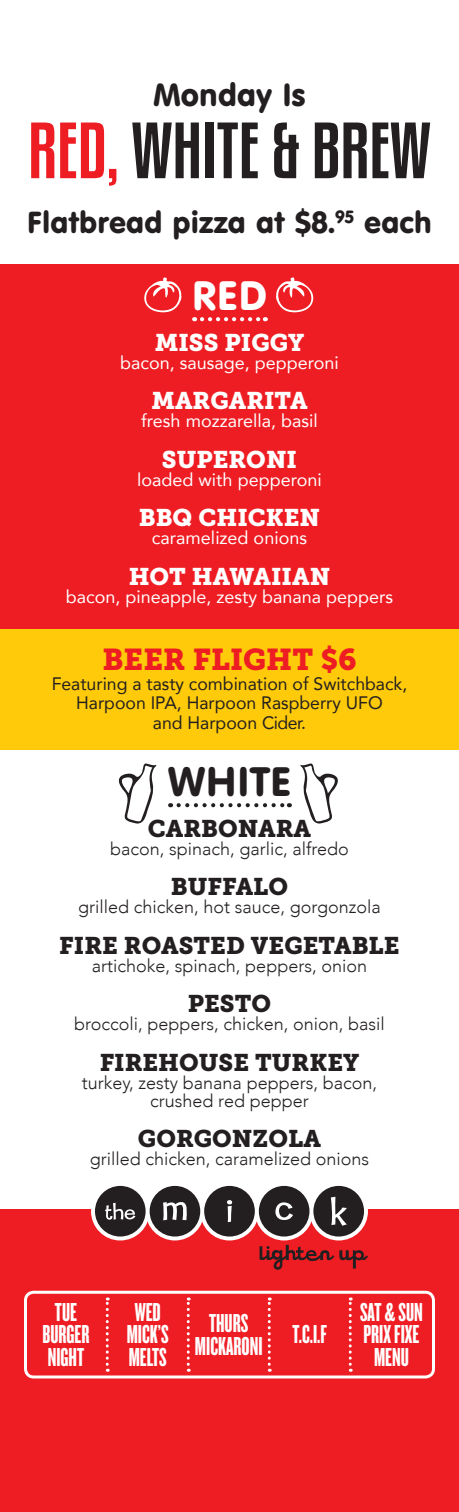
<style>
.page{position:relative;width:459px;height:1512px;background:#fff}
.page>*{position:absolute;margin:0;border:0;box-sizing:border-box;transform-origin:0 0}
.t1{font:70.5px "Kenyan Coffee Rg";color:#231f20}
.t2{font:40.5px "VAG Rounded BT";letter-spacing:.025em;color:#231f20}
.t3{font:40.5px "VAG Rounded BT";color:#fff}
.t4{font:31.5px "VAG Rounded BT";letter-spacing:.01em;color:#231f20}
.t5{font:30px "VAG Rounded BT";letter-spacing:.01em;color:#231f20}
.t6{font:30px "Museo Slab 900";color:#ee1d23}
.t7{font:27px/22.5px "Knockout HTF67 Full Bantamwt";color:#fff;text-align:center}
.t8{font:24px "Museo Slab 900";color:#231f20}
.t9{font:24px "Museo Slab 900";color:#fff}
.t10{font:300 18px/18px "Avenir";color:#231f20;text-align:center}
.t11{font:18px "Avenir";color:#fff}
.t12{font:18px/19.5px "Avenir";color:#231f20;text-align:center}
.s1{color:#ee1d23}
</style>
<div class="page">
<div style="left:0;top:628px;width:459px;height:122px;background:#feca0a"></div>
<div style="left:0;top:1210px;width:459px;height:302px;background:#ee1d23"></div>
<div style="left:0;top:264px;width:459px;height:364px;background:#ee1d23"></div>
<svg style="left:202px;top:317px;width:64px;height:4px"></svg>
<svg style="left:179px;top:803px;width:111px;height:4px"></svg>
<svg style="left:144px;top:277px;width:38px;height:35px"></svg>
<svg style="left:276px;top:277px;width:38px;height:35px"></svg>
<svg style="left:118px;top:763px;width:39px;height:61px"></svg>
<svg style="left:300px;top:763px;width:38px;height:61px"></svg>
<svg style="left:106px;top:1298px;width:3px;height:74px"></svg>
<svg style="left:187px;top:1298px;width:3px;height:74px"></svg>
<svg style="left:268px;top:1298px;width:3px;height:74px"></svg>
<svg style="left:349px;top:1298px;width:3px;height:74px"></svg>
<div style="left:24px;top:1291px;width:411px;height:87px;border:3px solid #fff;border-radius:8px"></div>
<div style="left:91px;top:1182px;width:59px;height:58px;background:#fff;border-radius:50%"></div>
<div style="left:146px;top:1182px;width:58px;height:58px;background:#fff;border-radius:50%"></div>
<div style="left:200px;top:1182px;width:59px;height:58px;background:#fff;border-radius:50%"></div>
<div style="left:255px;top:1182px;width:58px;height:58px;background:#fff;border-radius:50%"></div>
<div style="left:309px;top:1182px;width:59px;height:58px;background:#fff;border-radius:50%"></div>
<svg style="left:260px;top:1245px;width:108px;height:25px"></svg>
<div style="left:313px;top:1186px;width:51px;height:51px;background:#231f20;border-radius:50%"></div>
<div style="left:259px;top:1186px;width:50px;height:51px;background:#231f20;border-radius:50%"></div>
<div style="left:204px;top:1186px;width:51px;height:51px;background:#231f20;border-radius:50%"></div>
<div style="left:150px;top:1186px;width:50px;height:51px;background:#231f20;border-radius:50%"></div>
<div style="left:95px;top:1186px;width:51px;height:51px;background:#231f20;border-radius:50%"></div>
<svg style="left:163px;top:1202px;width:24px;height:18px"></svg>
<svg style="left:105px;top:1203px;width:31px;height:17px"></svg>
<svg style="left:227px;top:1200px;width:5px;height:22px"></svg>
<svg style="left:275px;top:1202px;width:18px;height:18px"></svg>
<svg style="left:331px;top:1197px;width:16px;height:29px"></svg>
<h3 class="t4" style="left:153px;top:75px;width:154px">Monday Is</h3>
<h1 class="t1" style="left:28px;top:108px;width:404px"><span class="s1">RED,</span> WHITE &amp; BREW</h1>
<h3 class="t5" style="left:27px;top:203px;width:406px">Flatbread pizza at $8.<sup>95</sup> each</h3>
<h2 class="t3" style="left:192px;top:270px;width:76px">RED</h2>
<h3 class="t9" style="left:155px;top:328px;width:151px">MISS PIGGY</h3>
<p class="t11" style="left:120px;top:348px;width:220px">bacon, sausage, pepperoni</p>
<h3 class="t9" style="left:151px;top:387px;width:158px">MARGARITA</h3>
<p class="t11" style="left:141px;top:407px;width:178px">fresh mozzarella, basil</p>
<h3 class="t9" style="left:162px;top:445px;width:137px">SUPERONI</h3>
<p class="t11" style="left:137px;top:465px;width:186px">loaded with pepperoni</p>
<h3 class="t9" style="left:139px;top:504px;width:183px">BBQ CHICKEN</h3>
<p class="t11" style="left:152px;top:524px;width:157px">caramelized onions</p>
<h3 class="t9" style="left:129px;top:562px;width:203px">HOT HAWAIIAN</h3>
<p class="t11" style="left:66px;top:582px;width:329px">bacon, pineapple, zesty banana peppers</p>
<h3 class="t6" style="left:102px;top:642px;width:256px">BEER FLIGHT $6</h3>
<p class="t12" style="left:52px;top:673px;width:357px">Featuring a tasty combination of Switchback,<br>Harpoon IPA, Harpoon Raspberry UFO<br>and Harpoon Cider.</p>
<h2 class="t2" style="left:168px;top:756px;width:124px">WHITE</h2>
<h3 class="t8" style="left:148px;top:814px;width:165px">CARBONARA</h3>
<p class="t10" style="left:110px;top:840px;width:240px">bacon, spinach, garlic, alfredo</p>
<h3 class="t8" style="left:171px;top:873px;width:119px">BUFFALO</h3>
<p class="t10" style="left:78px;top:898px;width:304px">grilled chicken, hot sauce, gorgonzola</p>
<h3 class="t8" style="left:59px;top:931px;width:342px">FIRE ROASTED VEGETABLE</h3>
<p class="t10" style="left:92px;top:957px;width:277px">artichoke, spinach, peppers, onion</p>
<h3 class="t8" style="left:188px;top:990px;width:85px">PESTO</h3>
<p class="t10" style="left:74px;top:1015px;width:312px">broccoli, peppers, chicken, onion, basil</p>
<h3 class="t8" style="left:100px;top:1048px;width:261px">FIREHOUSE TURKEY</h3>
<p class="t10" style="left:82px;top:1074px;width:297px">turkey, zesty banana peppers, bacon, crushed red pepper</p>
<h3 class="t8" style="left:138px;top:1125px;width:185px">GORGONZOLA</h3>
<p class="t10" style="left:90px;top:1150px;width:281px">grilled chicken, caramelized onions</p>
<h3 class="t7" style="left:43px;top:1301px;width:48px">TUE<br>BURGER<br>NIGHT</h3>
<h3 class="t7" style="left:127px;top:1301px;width:44px;text-align:left">WED<br>MICK’S<br>MELTS</h3>
<h3 class="t7" style="left:195px;top:1312px;width:134px;text-align:left;text-indent:14px">THURS<br>MICKARONI T.C.I.F</h3>
<h3 class="t7" style="left:360px;top:1301px;width:64px">SAT &amp; SUN<br>PRIX FIXE<br>MENU</h3>
</div>
